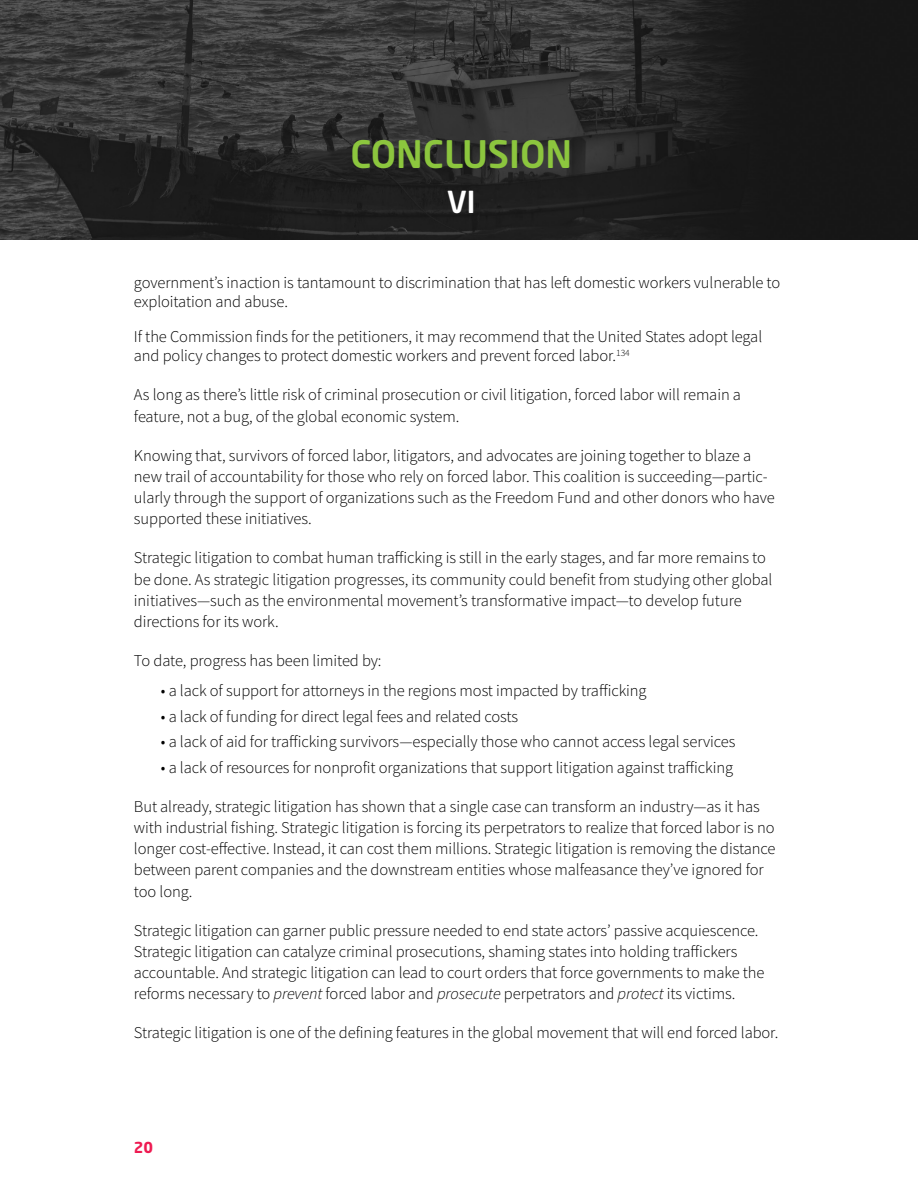
<style>
.page{position:relative;width:918px;height:1188px;background:#fff}
.page>*{position:absolute;margin:0;border:0;box-sizing:border-box;transform-origin:0 0}
.t1{font:500 37.5px "Neo Sans Std";color:#8cc63e}
.t2{font:500 30px "Neo Sans Std";color:#fff}
.t3{font:300 16.5px/21.1px "Source Sans Pro";letter-spacing:-.005em;color:#000}
.t4{font:700 15px "Neo Sans Std";color:#ee1b52}
.s1{font-style:italic}
</style>
<div class="page">
<img style="left:0;top:0;width:918px;height:240px">
<h1 class="t1" style="left:351px;top:131px;width:223px">CONCLUSION</h1>
<h2 class="t2" style="left:447px;top:183px;width:30px">VI</h2>
<p class="t3" style="left:134px;top:273px;width:648px;line-height:19.5px">government’s inaction is tantamount to discrimination that has left domestic workers vulnerable to exploitation and abuse.</p>
<p class="t3" style="left:134px;top:327px;width:630px;line-height:19.5px">If the Commission finds for the petitioners, it may recommend that the United States adopt legal and policy changes to protect domestic workers and prevent forced labor.<sup>134</sup></p>
<p class="t3" style="left:134px;top:384px;width:609px;line-height:21.6px">As long as there’s little risk of criminal prosecution or civil litigation, forced labor will remain a feature, not a bug, of the global economic system.</p>
<p class="t3" style="left:134px;top:445px;width:643px">Knowing that, survivors of forced labor, litigators, and advocates are joining together to blaze a new trail of accountability for those who rely on forced labor. This coalition is succeeding—partic&shy;ularly through the support of organizations such as the Freedom Fund and other donors who have supported these initiatives.</p>
<p class="t3" style="left:134px;top:547px;width:640px">Strategic litigation to combat human trafficking is still in the early stages, and far more remains to be done. As strategic litigation progresses, its community could benefit from studying other global initiatives—such as the environmental movement’s transformative impact—to develop future directions for its work.</p>
<p class="t3" style="left:134px;top:650px;width:249px">To date, progress has been limited by:</p>
<p class="t3" style="left:161px;top:680px;width:487px">• a lack of support for attorneys in the regions most impacted by trafficking</p>
<p class="t3" style="left:161px;top:706px;width:359px">• a lack of funding for direct legal fees and related costs</p>
<p class="t3" style="left:161px;top:731px;width:576px">• a lack of aid for trafficking survivors—especially those who cannot access legal services</p>
<p class="t3" style="left:161px;top:757px;width:574px">• a lack of resources for nonprofit organizations that support litigation against trafficking</p>
<p class="t3" style="left:134px;top:796px;width:643px">But already, strategic litigation has shown that a single case can transform an industry—as it has with industrial fishing. Strategic litigation is forcing its perpetrators to realize that forced labor is no longer cost-effective. Instead, it can cost them millions. Strategic litigation is removing the distance between parent companies and the downstream entities whose malfeasance they’ve ignored for too long.</p>
<p class="t3" style="left:134px;top:920px;width:632px">Strategic litigation can garner public pressure needed to end state actors’ passive acquiescence.<br>Strategic litigation can catalyze criminal prosecutions, shaming states into holding traffickers accountable. And strategic litigation can lead to court orders that force governments to make the reforms necessary to <span class="s1">prevent</span> forced labor and <span class="s1">prosecute</span> perpetrators and <span class="s1">protect</span> its victims.</p>
<p class="t3" style="left:134px;top:1022px;width:646px">Strategic litigation is one of the defining features in the global movement that will end forced labor.</p>
<p class="t4" style="left:134px;top:1138px;width:21px">20</p>
</div>
